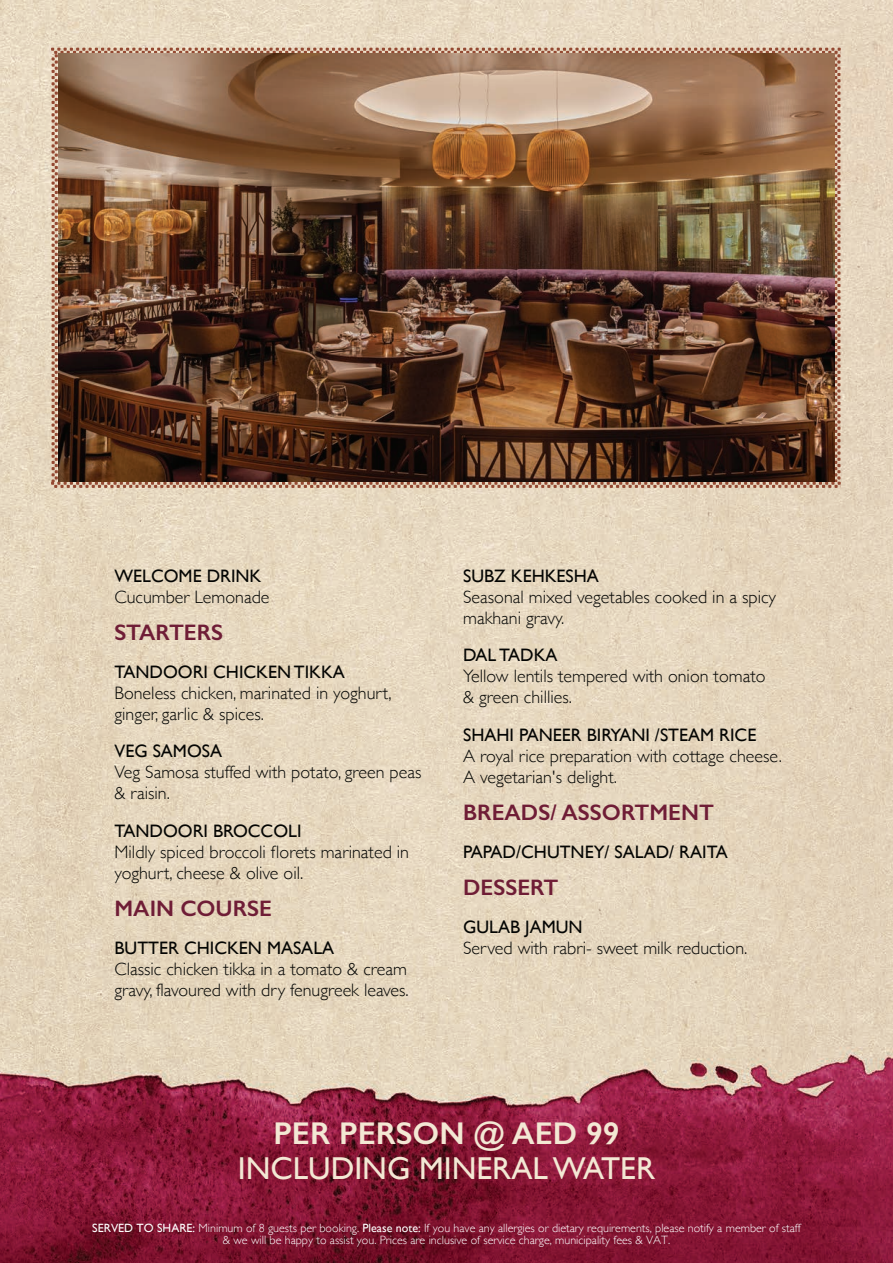
<style>
.page{position:relative;width:893px;height:1263px;background:#fff}
.page>*{position:absolute;margin:0;border:0;box-sizing:border-box;transform-origin:0 0}
.t1{font:31.65px "Gill Sans";color:#f3e8d4}
.t2{font:600 31.65px "Gill Sans";color:#f3e8d4}
.t3{font:600 22.5px "Gill Sans";color:#6f1d36}
.t4{font:300 18px/21px "Gill Sans";color:#040503}
.t5{font:18px "Gill Sans";color:#040503}
.t6{font:300 12px/12px "Gill Sans";color:#fff;text-align:center}
.s1{font-weight:400}
</style>
<div class="page">
<img style="left:0;top:0;width:893px;height:1263px">
<svg style="left:51px;top:48px;width:790px;height:440px;background:#bf957e"></svg>
<img style="left:58px;top:54px;width:777px;height:428px">
<p class="t5" style="left:115px;top:565px;width:148px">WELCOME DRINK</p>
<p class="t4" style="left:115px;top:585px;width:157px">Cucumber Lemonade</p>
<p class="t3" style="left:115px;top:619px;width:110px">STARTERS</p>
<p class="t5" style="left:115px;top:661px;width:232px">TANDOORI CHICKEN TIKKA</p>
<p class="t4" style="left:115px;top:681px;width:279px">Boneless chicken, marinated in yoghurt, ginger, garlic &amp; spices.</p>
<p class="t5" style="left:115px;top:740px;width:109px">VEG SAMOSA</p>
<p class="t4" style="left:115px;top:761px;width:308px">Veg Samosa stuffed with potato, green peas &amp; raisin.</p>
<p class="t5" style="left:115px;top:820px;width:189px">TANDOORI BROCCOLI</p>
<p class="t4" style="left:115px;top:840px;width:296px">Mildly spiced broccoli florets marinated in yoghurt, cheese &amp; olive oil.</p>
<p class="t3" style="left:115px;top:895px;width:159px">MAIN COURSE</p>
<p class="t5" style="left:115px;top:937px;width:221px">BUTTER CHICKEN MASALA</p>
<p class="t4" style="left:115px;top:957px;width:296px">Classic chicken tikka in a tomato &amp; cream gravy, flavoured with dry fenugreek leaves.</p>
<p class="t5" style="left:463px;top:565px;width:137px">SUBZ KEHKESHA</p>
<p class="t4" style="left:463px;top:585px;width:314px">Seasonal mixed vegetables cooked in a spicy makhani gravy.</p>
<p class="t5" style="left:463px;top:644px;width:96px">DAL TADKA</p>
<p class="t4" style="left:463px;top:665px;width:304px">Yellow lentils tempered with onion tomato &amp; green chillies.</p>
<p class="t5" style="left:463px;top:724px;width:295px">SHAHI PANEER BIRYANI /STEAM RICE</p>
<p class="t4" style="left:463px;top:744px;width:320px">A royal rice preparation with cottage cheese.<br>A vegetarian's delight.</p>
<p class="t3" style="left:463px;top:799px;width:252px">BREADS/ ASSORTMENT</p>
<p class="t5" style="left:463px;top:841px;width:266px">PAPAD/CHUTNEY/ SALAD/ RAITA</p>
<p class="t3" style="left:463px;top:874px;width:97px">DESSERT</p>
<p class="t5" style="left:463px;top:916px;width:121px">GULAB JAMUN</p>
<p class="t4" style="left:463px;top:936px;width:286px">Served with rabri- sweet milk reduction.</p>
<h1 class="t2" style="left:274px;top:1114px;width:347px">PER PERSON @ AED 99</h1>
<h1 class="t1" style="left:238px;top:1150px;width:419px">INCLUDING MINERAL WATER</h1>
<p class="t6" style="left:92px;top:1222px;width:710px"><span class="s1">SERVED TO SHARE:</span> Minimum of 8 guests per booking. <span class="s1">Please note:</span> If you have any allergies or dietary requirements, please notify a member of staff &amp; we will be happy to assist you. Prices are inclusive of service charge, municipality fees &amp; VAT.</p>
</div>
